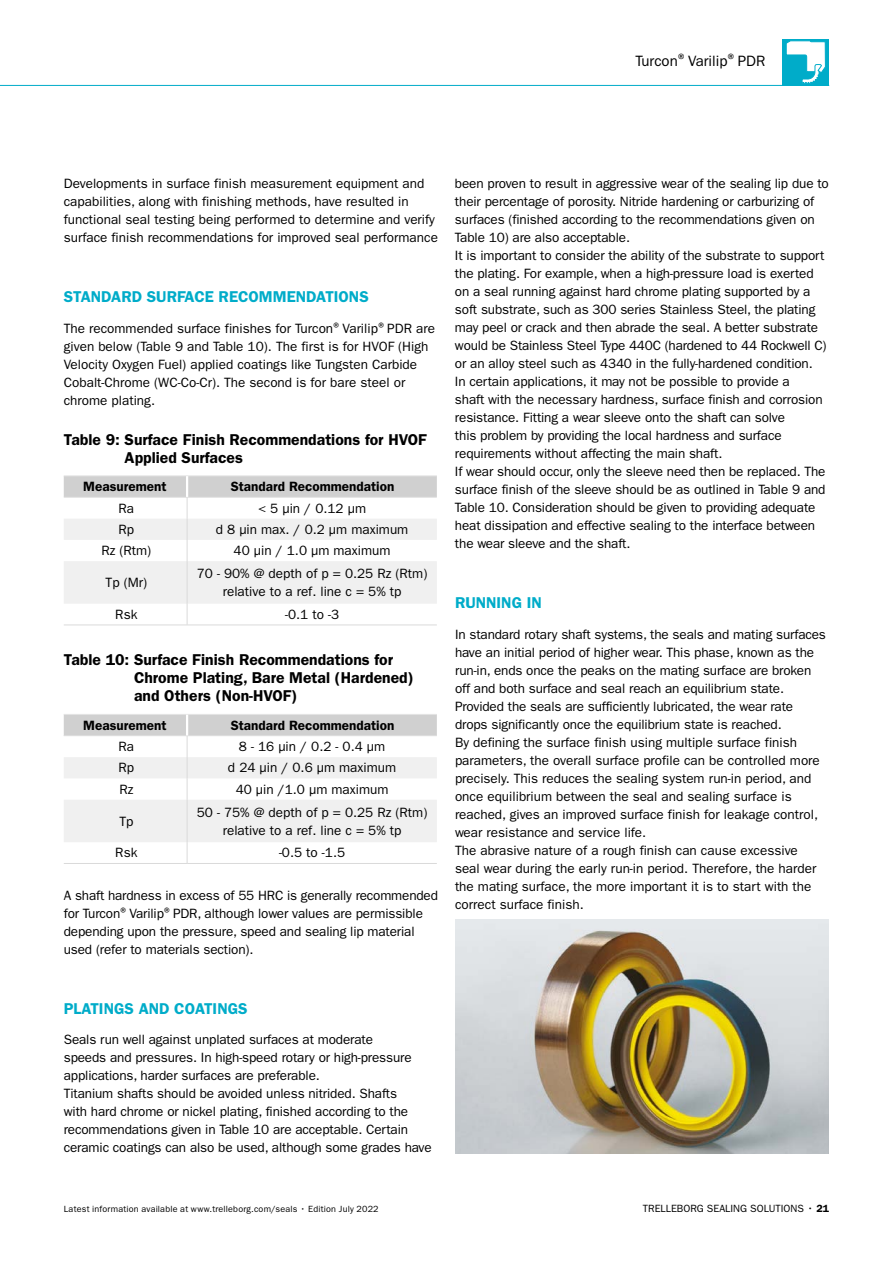
<style>
.page{position:relative;width:893px;height:1263px;background:#fff}
.page>*{position:absolute;margin:0;border:0;box-sizing:border-box;transform-origin:0 0}
.t1{font:600 15.75px/18px "ITC Franklin Gothic Std";color:#000}
.t2{font:600 15.75px "ITC Franklin Gothic Std";color:#00acc9}
.t3{font:15px "ITC Franklin Gothic Std";color:#000}
.t4{font:13.5px/18px "ITC Franklin Gothic Std";letter-spacing:-.01em;color:#000}
.t5{font:600 13.5px "ITC Franklin Gothic Std";color:#000}
.t6{font:10.5px "ITC Franklin Gothic Std";color:#000}
.t7{font:9px "ITC Franklin Gothic Std";letter-spacing:.02em;color:#000}
.s1{font-size:13.5px}
.s2{font-size:12.15px}
.s3{font-weight:600}
</style>
<div class="page">
<div style="left:782px;top:39px;width:47px;height:46px;background:#00acc9"></div>
<svg style="left:786px;top:40px;width:40px;height:44px"></svg>
<hr style="left:0;top:85px;width:829px;height:1px;background:#00acc9">
<svg style="left:64px;top:476px;width:373px;height:149px"></svg>
<hr style="left:186px;top:476px;width:2px;height:21px;background:#fff">
<hr style="left:64px;top:625px;width:123px;height:1px;background:#dadada">
<hr style="left:187px;top:625px;width:250px;height:1px;background:#dadada">
<svg style="left:64px;top:714px;width:373px;height:149px"></svg>
<hr style="left:186px;top:715px;width:2px;height:20px;background:#fff">
<hr style="left:64px;top:863px;width:123px;height:1px;background:#dadada">
<hr style="left:187px;top:863px;width:250px;height:1px;background:#dadada">
<img style="left:456px;top:920px;width:373px;height:234px">
<p class="t3" style="left:635px;top:52px;width:131px">Turcon<span class="s1">®</span>Varilip<span class="s1">®</span>PDR</p>
<p class="t4" style="left:64px;top:174px;width:376px">Developments in surface finish measurement equipment and capabilities, along with finishing methods, have resulted in functional seal testing being performed to determine and verify surface finish recommendations for improved seal performance</p>
<p class="t2" style="left:64px;top:287px;width:306px">STANDARD SURFACE RECOMMENDATIONS</p>
<p class="t4" style="left:64px;top:319px;width:373px">The recommended surface finishes for Turcon<span class="s2">®</span>Varilip<span class="s2">®</span>PDR are given below (Table 9 and Table 10). The first is for HVOF (High Velocity Oxygen Fuel) applied coatings like Tungsten Carbide Cobalt-Chrome (WC-Co-Cr). The second is for bare steel or chrome plating.</p>
<p class="t1" style="left:125px;top:430px;width:304px;text-indent:-61px">Table 9: Surface Finish Recommendations for HVOF<br>Applied Surfaces</p>
<p class="t5" style="left:83px;top:478px;width:85px">Measurement</p>
<p class="t5" style="left:231px;top:478px;width:165px">Standard Recommendation</p>
<p class="t4" style="left:119px;top:499px;width:17px">Ra</p>
<p class="t4" style="left:258px;top:499px;width:109px">&lt; 5 μin / 0.12 μm</p>
<p class="t4" style="left:119px;top:520px;width:17px">Rp</p>
<p class="t4" style="left:216px;top:520px;width:194px">d 8 μin max. / 0.2 μm maximum</p>
<p class="t4" style="left:101px;top:542px;width:51px">Rz (Rtm)</p>
<p class="t4" style="left:234px;top:542px;width:158px">40 μin / 1.0 μm maximum</p>
<p class="t4" style="left:106px;top:574px;width:43px">Tp (Mr)</p>
<p class="t4" style="left:197px;top:564px;width:232px;text-align:center">70 - 90% @ depth of p = 0.25 Rz (Rtm) relative to a ref. line c = 5% tp</p>
<p class="t4" style="left:115px;top:605px;width:24px">Rsk</p>
<p class="t4" style="left:285px;top:605px;width:55px">-0.1 to -3</p>
<p class="t1" style="left:134px;top:651px;width:281px;text-indent:-70px">Table 10: Surface Finish Recommendations for<br>Chrome Plating, Bare Metal (Hardened) and Others (Non-HVOF)</p>
<p class="t5" style="left:83px;top:717px;width:85px">Measurement</p>
<p class="t5" style="left:231px;top:717px;width:165px">Standard Recommendation</p>
<p class="t4" style="left:119px;top:738px;width:17px">Ra</p>
<p class="t4" style="left:239px;top:738px;width:148px">8 - 16 μin / 0.2 - 0.4 μm</p>
<p class="t4" style="left:119px;top:759px;width:17px">Rp</p>
<p class="t4" style="left:228px;top:759px;width:170px">d 24 μin / 0.6 μm maximum</p>
<p class="t4" style="left:119px;top:780px;width:16px">Rz</p>
<p class="t4" style="left:236px;top:780px;width:154px">40 μin /1.0 μm maximum</p>
<p class="t4" style="left:119px;top:812px;width:16px">Tp</p>
<p class="t4" style="left:197px;top:803px;width:232px;text-align:center">50 - 75% @ depth of p = 0.25 Rz (Rtm) relative to a ref. line c = 5% tp</p>
<p class="t4" style="left:115px;top:844px;width:24px">Rsk</p>
<p class="t4" style="left:279px;top:844px;width:68px">-0.5 to -1.5</p>
<p class="t4" style="left:64px;top:886px;width:376px">A shaft hardness in excess of 55 HRC is generally recommended for Turcon<sup>®</sup>Varilip<sup>®</sup>PDR, although lower values are permissible depending upon the pressure, speed and sealing lip material used (refer to materials section).</p>
<p class="t4" style="left:455px;top:174px;width:375px">been proven to result in aggressive wear of the sealing lip due to their percentage of porosity. Nitride hardening or carburizing of surfaces (finished according to the recommendations given on Table 10) are also acceptable.<br>It is important to consider the ability of the substrate to support the plating. For example, when a high-pressure load is exerted on a seal running against hard chrome plating supported by a soft substrate, such as 300 series Stainless Steel, the plating may peel or crack and then abrade the seal. A better substrate would be Stainless Steel Type 440C (hardened to 44 Rockwell C) or an alloy steel such as 4340 in the fully-hardened condition.<br>In certain applications, it may not be possible to provide a<br>shaft with the necessary hardness, surface finish and corrosion resistance. Fitting a wear sleeve onto the shaft can solve<br>this problem by providing the local hardness and surface requirements without affecting the main shaft.<br>If wear should occur, only the sleeve need then be replaced. The surface finish of the sleeve should be as outlined in Table 9 and Table 10. Consideration should be given to providing adequate heat dissipation and effective sealing to the interface between the wear sleeve and the shaft.</p>
<p class="t2" style="left:455px;top:593px;width:88px">RUNNING IN</p>
<p class="t4" style="left:455px;top:625px;width:372px">In standard rotary shaft systems, the seals and mating surfaces have an initial period of higher wear. This phase, known as the run-in, ends once the peaks on the mating surface are broken off and both surface and seal reach an equilibrium state.<br>Provided the seals are sufficiently lubricated, the wear rate drops significantly once the equilibrium state is reached.<br>By defining the surface finish using multiple surface finish parameters, the overall surface profile can be controlled more precisely. This reduces the sealing system run-in period, and once equilibrium between the seal and sealing surface is reached, gives an improved surface finish for leakage control, wear resistance and service life.<br>The abrasive nature of a rough finish can cause excessive seal wear during the early run-in period. Therefore, the harder the mating surface, the more important it is to start with the correct surface finish.</p>
<p class="t2" style="left:64px;top:999px;width:185px">PLATINGS AND COATINGS</p>
<p class="t4" style="left:64px;top:1031px;width:369px">Seals run well against unplated surfaces at moderate<br>speeds and pressures. In high-speed rotary or high-pressure applications, harder surfaces are preferable.<br>Titanium shafts should be avoided unless nitrided. Shafts<br>with hard chrome or nickel plating, finished according to the recommendations given in Table 10 are acceptable. Certain ceramic coatings can also be used, although some grades have</p>
<p class="t7" style="left:64px;top:1204px;width:316px">Latest information available at www.trelleborg.com/seals • Edition July 2022</p>
<p class="t6" style="left:643px;top:1202px;width:188px">TRELLEBORG SEALING SOLUTIONS • <span class="s3">21</span></p>
</div>
